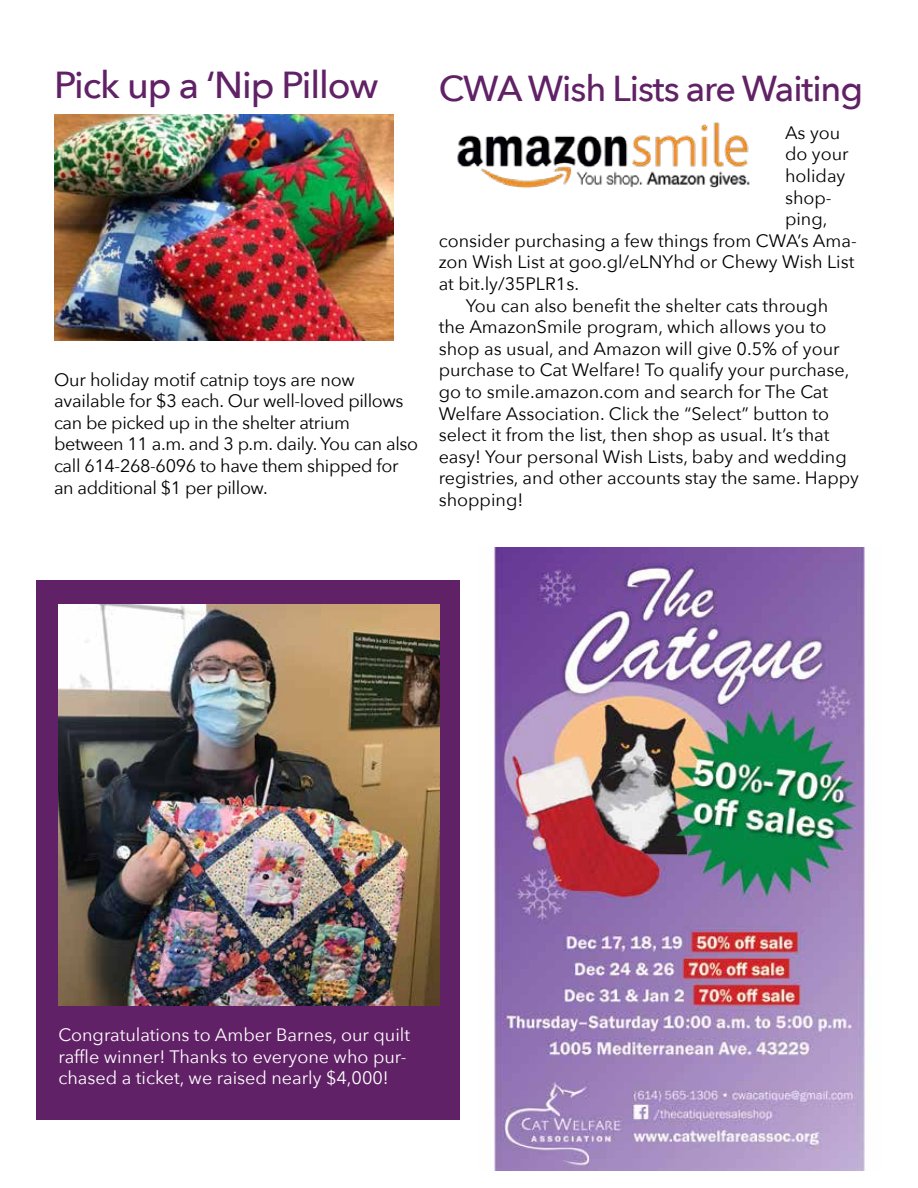
<style>
.page{position:relative;width:918px;height:1188px;background:#fff}
.page>*{position:absolute;margin:0;border:0;box-sizing:border-box;transform-origin:0 0}
.t1{font:500 37.5px "Avenir Next";letter-spacing:-.03em;color:#612166}
.t2{font:500 36px "Avenir Next";letter-spacing:-.03em;color:#612166}
.t3{font:18px "Avenir Next";color:#000}
.t4{font:18px/21.6px "Avenir Next";letter-spacing:-.02em;color:#000}
.t5{font:18px/21.6px "Avenir Next";color:#fff}
</style>
<div class="page">
<div style="left:36px;top:580px;width:424px;height:540px;background:#612166"></div>
<img style="left:54px;top:115px;width:340px;height:225px">
<img style="left:457px;top:122px;width:293px;height:66px">
<img style="left:58px;top:604px;width:382px;height:401px">
<img style="left:494px;top:547px;width:371px;height:624px">
<h1 class="t1" style="left:54px;top:53px;width:326px">Pick up a ‘Nip Pillow</h1>
<p class="t4" style="left:54px;top:368px;width:366px">Our holiday motif catnip toys are now available for $3 each. Our well-loved pillows can be picked up in the shelter atrium between 11 a.m. and 3 p.m. daily. You can also call 614-268-6096 to have them shipped for an additional $1 per pillow.</p>
<h2 class="t2" style="left:439px;top:58px;width:426px">CWA Wish Lists are Waiting</h2>
<p class="t3" style="left:785px;top:117px;width:57px">As you</p>
<p class="t3" style="left:785px;top:139px;width:65px">do your</p>
<p class="t3" style="left:785px;top:161px;width:62px">holiday</p>
<p class="t3" style="left:785px;top:182px;width:48px">shop-</p>
<p class="t3" style="left:785px;top:204px;width:44px">ping,</p>
<p class="t3" style="left:439px;top:225px;width:420px">consider purchasing a few things from CWA’s Ama-</p>
<p class="t3" style="left:439px;top:247px;width:417px">zon Wish List at goo.gl/eLNYhd or Chewy Wish List</p>
<p class="t3" style="left:439px;top:269px;width:142px">at bit.ly/35PLR1s.</p>
<p class="t3" style="left:466px;top:290px;width:364px">You can also benefit the shelter cats through</p>
<p class="t3" style="left:439px;top:312px;width:389px">the AmazonSmile program, which allows you to</p>
<p class="t3" style="left:439px;top:333px;width:402px">shop as usual, and Amazon will give 0.5% of your</p>
<p class="t3" style="left:439px;top:355px;width:412px">purchase to Cat Welfare! To qualify your purchase,</p>
<p class="t3" style="left:439px;top:377px;width:391px">go to smile.amazon.com and search for The Cat</p>
<p class="t3" style="left:439px;top:398px;width:392px">Welfare Association. Click the “Select” button to</p>
<p class="t3" style="left:439px;top:420px;width:392px">select it from the list, then shop as usual. It’s that</p>
<p class="t3" style="left:439px;top:441px;width:410px">easy! Your personal Wish Lists, baby and wedding</p>
<p class="t3" style="left:439px;top:463px;width:422px">registries, and other accounts stay the same. Happy</p>
<p class="t3" style="left:439px;top:485px;width:86px">shopping!</p>
<p class="t5" style="left:58px;top:1023px;width:353px">Congratulations to Amber Barnes, our quilt raffle winner! Thanks to everyone who pur&shy;chased a ticket, we raised nearly $4,000!</p>
</div>
